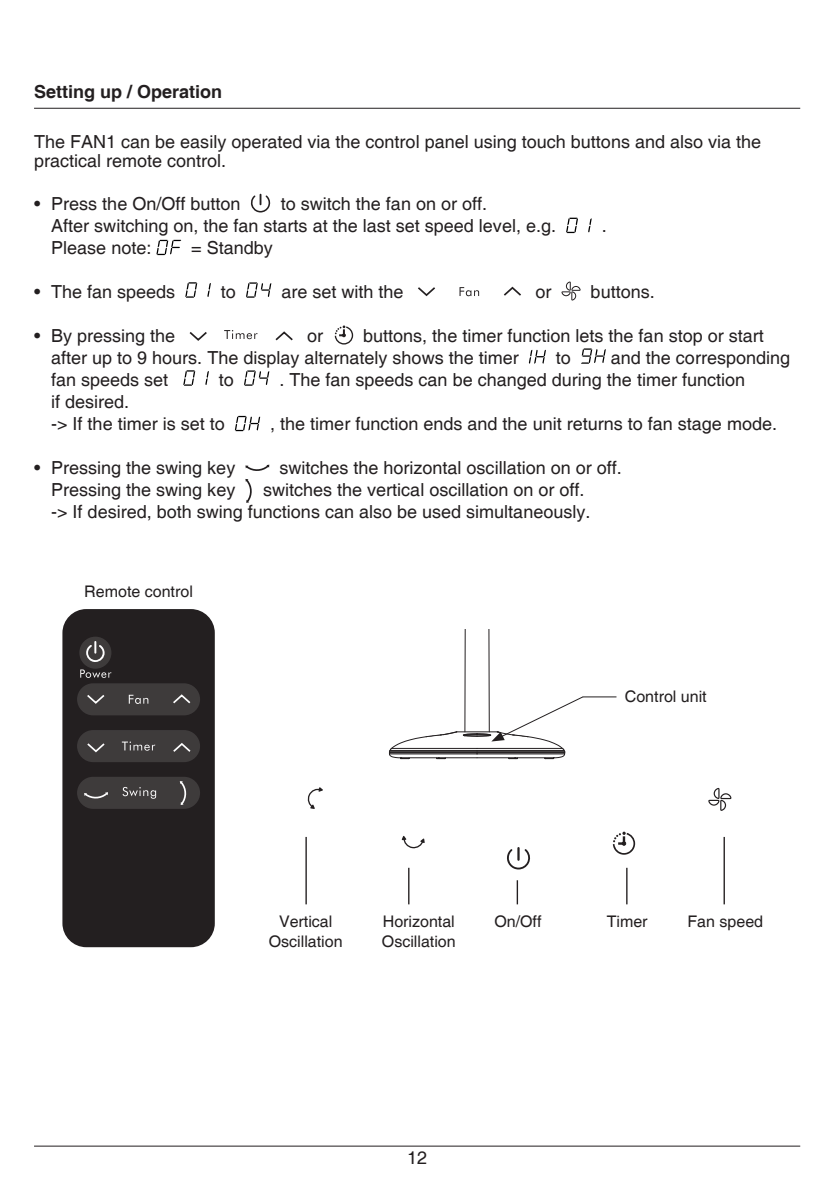
<style>
.page{position:relative;width:840px;height:1191px;background:#fff}
.page>*{position:absolute;margin:0;border:0;box-sizing:border-box;transform-origin:0 0}
.t1{font:18px/22px "Helvetica";color:#231f20}
.t2{font:700 18px "Helvetica";color:#231f20}
.t3{font:16px/19.2px "Helvetica";color:#231f20}
.t4{font:14.8px/15.8px "Arial";color:#231f20}
.t5{font:12px "Arial";color:#231f20}
</style>
<div class="page">
<hr style="left:34px;top:108px;width:765px;height:1px;background:#231f20">
<hr style="left:34px;top:1145px;width:765px;height:1px;background:#231f20">
<svg style="left:305px;top:787px;width:427px;height:118px"></svg>
<div style="left:62px;top:609px;width:153px;height:338px;background:#231f20;border-radius:24px"></div>
<svg style="left:79px;top:636px;width:32px;height:32px"></svg>
<svg style="left:80px;top:669px;width:31px;height:9px"></svg>
<div style="left:77px;top:683px;width:123px;height:32px;background:#3e3b3b;border-radius:16px"></div>
<svg style="left:87px;top:695px;width:18px;height:9px"></svg>
<svg style="left:173px;top:694px;width:18px;height:10px"></svg>
<svg style="left:129px;top:695px;width:19px;height:9px"></svg>
<svg style="left:77px;top:730px;width:123px;height:32px;background:#444242"></svg>
<svg style="left:77px;top:776px;width:123px;height:33px;background:#454242"></svg>
<hr style="left:582px;top:696px;width:34px;height:1px;background:#231f20">
<svg style="left:388px;top:629px;width:196px;height:130px"></svg>
<svg style="left:250px;top:194px;width:20px;height:18px"></svg>
<svg style="left:588px;top:218px;width:3px;height:14px"></svg>
<svg style="left:566px;top:218px;width:11px;height:15px"></svg>
<svg style="left:156px;top:240px;width:25px;height:15px"></svg>
<svg style="left:207px;top:283px;width:4px;height:14px"></svg>
<svg style="left:185px;top:282px;width:12px;height:16px"></svg>
<svg style="left:246px;top:282px;width:25px;height:16px"></svg>
<svg style="left:418px;top:287px;width:17px;height:10px"></svg>
<svg style="left:504px;top:286px;width:17px;height:10px"></svg>
<svg style="left:459px;top:287px;width:20px;height:9px"></svg>
<svg style="left:561px;top:281px;width:19px;height:19px"></svg>
<svg style="left:189px;top:332px;width:18px;height:9px"></svg>
<svg style="left:275px;top:331px;width:18px;height:10px"></svg>
<svg style="left:224px;top:330px;width:33px;height:9px"></svg>
<svg style="left:334px;top:325px;width:19px;height:19px"></svg>
<svg style="left:528px;top:350px;width:17px;height:14px"></svg>
<svg style="left:581px;top:348px;width:24px;height:16px"></svg>
<svg style="left:205px;top:371px;width:4px;height:14px"></svg>
<svg style="left:183px;top:370px;width:12px;height:16px"></svg>
<svg style="left:244px;top:370px;width:25px;height:16px"></svg>
<svg style="left:235px;top:416px;width:25px;height:15px"></svg>
<svg style="left:245px;top:464px;width:24px;height:7px"></svg>
<svg style="left:245px;top:479px;width:7px;height:24px"></svg>
<p class="t2" style="left:34px;top:81px;width:190px">Setting up / Operation</p>
<p class="t1" style="left:34px;top:132px;width:728px;line-height:19.6px">The FAN1 can be easily operated via the control panel using touch buttons and also via the practical remote control.</p>
<p class="t1" style="left:34px;top:193px;width:208px">• Press the On/Off button</p>
<p class="t1" style="left:51px;top:193px;width:506px;text-indent:229px">to switch the fan on or off.<br>After switching on, the fan starts at the last set speed level, e.g.</p>
<p class="t1" style="left:601px;top:215px;width:7px">.</p>
<p class="t1" style="left:51px;top:237px;width:102px">Please note:</p>
<p class="t1" style="left:191px;top:237px;width:83px">= Standby</p>
<p class="t1" style="left:34px;top:281px;width:143px">• The fan speeds</p>
<p class="t1" style="left:221px;top:281px;width:17px">to</p>
<p class="t1" style="left:281px;top:281px;width:124px">are set with the</p>
<p class="t1" style="left:535px;top:281px;width:18px">or</p>
<p class="t1" style="left:590px;top:281px;width:66px">buttons.</p>
<p class="t1" style="left:34px;top:325px;width:143px">• By pressing the</p>
<p class="t1" style="left:307px;top:325px;width:18px">or</p>
<p class="t5" style="left:318px;top:274px;width:47px">Fan Grill</p>
<p class="t1" style="left:51px;top:325px;width:713px;text-indent:312px">buttons, the timer function lets the fan stop or start after up to 9 hours. The display alternately shows the timer</p>
<p class="t1" style="left:555px;top:347px;width:17px">to</p>
<p class="t1" style="left:610px;top:347px;width:181px">and the corresponding</p>
<p class="t1" style="left:51px;top:369px;width:119px">fan speeds set</p>
<p class="t1" style="left:219px;top:369px;width:17px">to</p>
<p class="t1" style="left:279px;top:369px;width:467px">. The fan speeds can be changed during the timer function</p>
<p class="t1" style="left:51px;top:391px;width:175px">if desired.<br>-&gt; If the timer is set to</p>
<p class="t1" style="left:270px;top:413px;width:508px">, the timer function ends and the unit returns to fan stage mode.</p>
<p class="t1" style="left:34px;top:457px;width:203px">• Pressing the swing key</p>
<p class="t1" style="left:279px;top:457px;width:344px">switches the horizontal oscillation on or off.</p>
<p class="t1" style="left:51px;top:479px;width:186px">Pressing the swing key</p>
<p class="t1" style="left:51px;top:479px;width:540px;text-indent:212px">switches the vertical oscillation on or off. -&gt; If desired, both swing functions can also be used simultaneously.</p>
<p class="t3" style="left:84px;top:582px;width:110px">Remote control</p>
<p class="t3" style="left:624px;top:687px;width:83px">Control unit</p>
<p class="t3" style="left:269px;top:912px;width:75px;text-align:center">Vertical<br>Oscillation</p>
<p class="t3" style="left:494px;top:912px;width:49px">On/Off</p>
<p class="t3" style="left:606px;top:912px;width:42px">Timer</p>
<p class="t3" style="left:687px;top:912px;width:77px">Fan speed</p>
<p class="t3" style="left:381px;top:912px;width:75px">Horizontal<br>Oscillation</p>
<p class="t4" style="left:387px;top:916px;width:68px">Horizontal</p>
<p class="t4" style="left:493px;top:916px;width:43px">Power</p>
<p class="t4" style="left:613px;top:916px;width:39px">Timer</p>
<p class="t4" style="left:697px;top:916px;width:74px">Fan Speed</p>
<p class="t4" style="left:387px;top:932px;width:42px">Swing</p>
<p class="t4" style="left:279px;top:916px;width:50px">Vertical<br>Swing</p>
<p class="t1" style="left:407px;top:1147px;width:22px">12</p>
</div>
